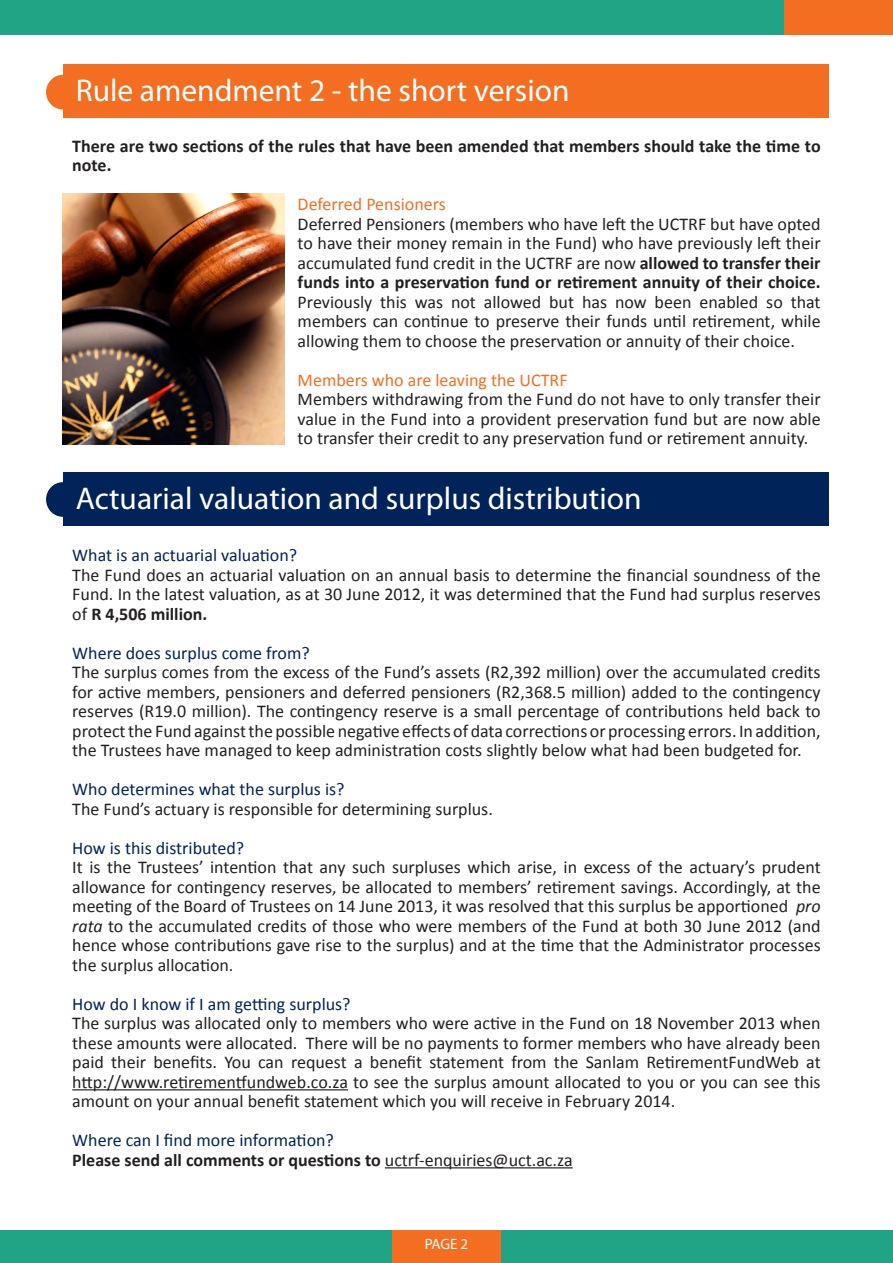
<style>
.page{position:relative;width:893px;height:1263px;background:#fff}
.page>*{position:absolute;margin:0;border:0;box-sizing:border-box;transform-origin:0 0}
.t1{font:31.5px "Myriad Pro";color:#fff}
.t2{font:18px/19.5px "Calibri";color:#231f20;text-align:justify}
.t3{font:18px "Calibri";color:#002359}
.t4{font:700 18px/19.5px "Calibri";color:#231f20}
.t5{font:18px "Calibri";color:#f36e21}
.t6{font:15px "Myriad Pro";color:#fff}
.s1{font-weight:700}
.s2{font-style:italic}
.s3{font-weight:400}
</style>
<div class="page">
<div style="left:63px;top:65px;width:765px;height:53px;background:#f36e21"></div>
<div style="left:63px;top:472px;width:765px;height:53px;background:#002359"></div>
<div style="left:46px;top:75px;width:34px;height:34px;background:#f36e21;border-radius:50%"></div>
<div style="left:46px;top:482px;width:34px;height:35px;background:#002359;border-radius:50%"></div>
<hr style="left:72px;top:1089px;width:276px;height:1px;background:#231f20">
<hr style="left:385px;top:1167px;width:188px;height:1px;background:#231f20">
<div style="left:0;top:0;width:893px;height:34px;background:#21a386"></div>
<div style="left:784px;top:0;width:109px;height:34px;background:#f36e21"></div>
<div style="left:0;top:1230px;width:893px;height:33px;background:#21a386"></div>
<div style="left:392px;top:1230px;width:109px;height:33px;background:#f36e21"></div>
<img style="left:63px;top:193px;width:222px;height:252px">
<p class="t1" style="left:76px;top:71px;width:495px">Rule amendment 2 - the short version</p>
<p class="t4" style="left:72px;top:135px;width:750px">There are two sections of the rules that have been amended that members should take the time to note.</p>
<p class="t5" style="left:298px;top:193px;width:150px">Deferred Pensioners</p>
<p class="t2" style="left:298px;top:213px;width:524px">Deferred Pensioners (members who have left the UCTRF but have opted to have their money remain in the Fund) who have previously left their accumulated fund credit in the UCTRF are now <span class="s1">allowed to transfer their funds into a preservation fund or retirement annuity of their choice.<br></span>Previously this was not allowed but has now been enabled so that members can continue to preserve their funds until retirement, while allowing them to choose the preservation or annuity of their choice.</p>
<p class="t5" style="left:298px;top:369px;width:272px">Members who are leaving the UCTRF</p>
<p class="t2" style="left:298px;top:389px;width:524px">Members withdrawing from the Fund do not have to only transfer their value in the Fund into a provident preservation fund but are now able to transfer their credit to any preservation fund or retirement annuity.</p>
<p class="t1" style="left:76px;top:479px;width:567px">Actuarial valuation and surplus distribution</p>
<p class="t3" style="left:72px;top:544px;width:226px">What is an actuarial valuation?</p>
<p class="t2" style="left:72px;top:564px;width:750px">The Fund does an actuarial valuation on an annual basis to determine the financial soundness of the Fund. In the latest valuation, as at 30 June 2012, it was determined that the Fund had surplus reserves of <span class="s1">R 4,506 million.</span></p>
<p class="t3" style="left:72px;top:642px;width:239px">Where does surplus come from?</p>
<p class="t2" style="left:72px;top:662px;width:750px">The surplus comes from the excess of the Fund’s assets (R2,392 million) over the accumulated credits for active members, pensioners and deferred pensioners (R2,368.5 million) added to the contingency reserves (R19.0 million). The contingency reserve is a small percentage of contributions held back to protect the Fund against the possible negative effects of data corrections or processing errors. In addition, the Trustees have managed to keep administration costs slightly below what had been budgeted for.</p>
<p class="t3" style="left:72px;top:778px;width:274px">Who determines what the surplus is?</p>
<p class="t2" style="left:72px;top:798px;width:422px">The Fund’s actuary is responsible for determining surplus.</p>
<p class="t3" style="left:72px;top:837px;width:173px">How is this distributed?</p>
<p class="t2" style="left:72px;top:857px;width:750px">It is the Trustees’ intention that any such surpluses which arise, in excess of the actuary’s prudent allowance for contingency reserves, be allocated to members’ retirement savings. Accordingly, at the meeting of the Board of Trustees on 14 June 2013, it was resolved that this surplus be apportioned <span class="s2">pro rata</span> to the accumulated credits of those who were members of the Fund at both 30 June 2012 (and hence whose contributions gave rise to the surplus) and at the time that the Administrator processes the surplus allocation.</p>
<p class="t3" style="left:72px;top:993px;width:280px">How do I know if I am getting surplus?</p>
<p class="t2" style="left:72px;top:1013px;width:750px">The surplus was allocated only to members who were active in the Fund on 18 November 2013 when these amounts were allocated. There will be no payments to former members who have already been paid their benefits. You can request a benefit statement from the Sanlam RetirementFundWeb at http://www.retirementfundweb.co.za to see the surplus amount allocated to you or you can see this amount on your annual benefit statement which you will receive in February 2014.</p>
<p class="t3" style="left:72px;top:1129px;width:263px">Where can I find more information?</p>
<p class="t4" style="left:72px;top:1149px;width:502px">Please send all comments or questions to <span class="s3">uctrf-enquiries@uct.ac.za</span></p>
<p class="t6" style="left:425px;top:1234px;width:45px">PAGE 2</p>
</div>
